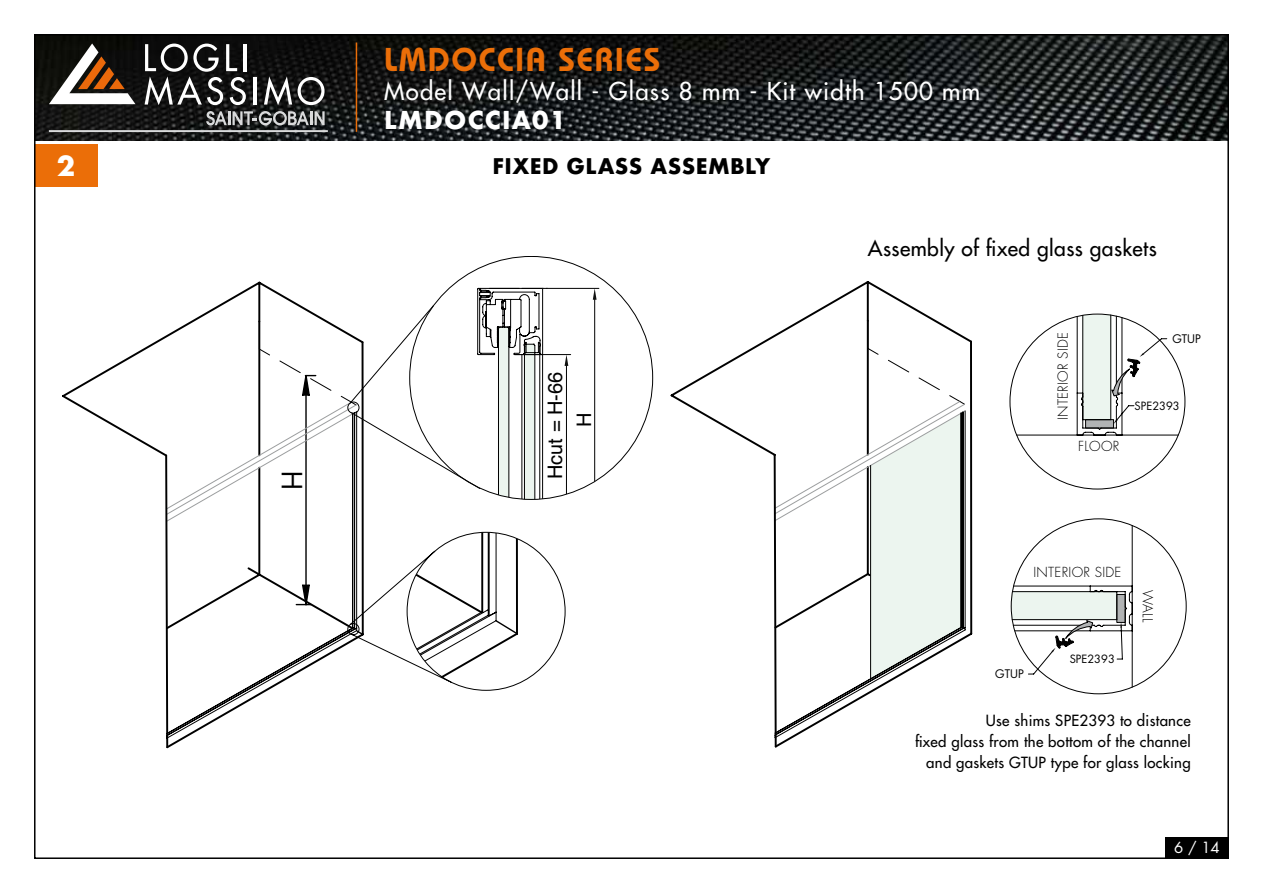
<style>
.page{position:relative;width:1263px;height:893px;background:#fff}
.page>*{position:absolute;margin:0;border:0;box-sizing:border-box;transform-origin:0 0}
.t1{font:600 33px "Bauhaus";letter-spacing:.05em;color:#eb6e08}
.t2{font:700 27px "Futura";color:#fff}
.t3{font:24px "Futura";letter-spacing:.05em;color:#fff}
.t4{font:700 24px "Futura";letter-spacing:.05em;color:#fff}
.t5{font:21px "Futura";letter-spacing:.02em;color:#000}
.t6{font:700 21px "Futura";letter-spacing:.02em;color:#000}
.t7{font:20.1px "Helvetica";color:#000}
.t8{font:15px/21px "Futura";letter-spacing:.02em;color:#000;text-align:right}
.t9{font:15px "Futura";color:#fff}
.t10{font:300 13.5px "Futura";letter-spacing:.02em;color:#000}
.t11{font:11.55px "Futura";color:#000}
.t12{font:11.1px "Futura";color:#000}
</style>
<div class="page">
<img style="left:37px;top:37px;width:1189px;height:103px">
<div style="left:34px;top:145px;width:64px;height:42px;background:#eb6e08"></div>
<div style="left:1165px;top:838px;width:64px;height:21px;background:#000"></div>
<hr style="left:356px;top:43px;width:1px;height:89px;background:#eb6e08">
<svg style="left:49px;top:43px;width:86px;height:61px"></svg>
<hr style="left:254px;top:78px;width:3px;height:27px;background:#fff">
<svg style="left:264px;top:76px;width:28px;height:29px"></svg>
<svg style="left:298px;top:77px;width:27px;height:28px"></svg>
<svg style="left:145px;top:44px;width:101px;height:61px"></svg>
<hr style="left:243px;top:44px;width:4px;height:27px;background:#fff">
<hr style="left:49px;top:130px;width:279px;height:2px;background:#d9dadb">
<svg style="left:206px;top:111px;width:119px;height:14px;background:#717273"></svg>
<svg style="left:62px;top:281px;width:209px;height:175px"></svg>
<svg style="left:449px;top:256px;width:204px;height:224px"></svg>
<svg style="left:670px;top:281px;width:303px;height:467px"></svg>
<svg style="left:774px;top:410px;width:192px;height:329px"></svg>
<svg style="left:1010px;top:525px;width:123px;height:163px"></svg>
<svg style="left:1016px;top:314px;width:163px;height:122px"></svg>
<svg style="left:164px;top:288px;width:435px;height:460px"></svg>
<h2 class="t2" style="left:57px;top:147px;width:20px">2</h2>
<h1 class="t1" style="left:384px;top:40px;width:278px">LMDOCCIA SERIES</h1>
<h3 class="t3" style="left:384px;top:76px;width:598px">Model Wall/Wall - Glass 8 mm - Kit width 1500 mm</h3>
<h3 class="t4" style="left:384px;top:102px;width:183px">LMDOCCIA01</h3>
<h3 class="t6" style="left:493px;top:151px;width:279px">FIXED GLASS ASSEMBLY</h3>
<h3 class="t7" style="left:540px;top:479px;width:109px;rotate:-90deg">Hcut = H-66</h3>
<h3 class="t7" style="left:568px;top:427px;width:16px;rotate:-90deg">H</h3>
<h3 class="t5" style="left:868px;top:235px;width:290px">Assembly of fixed glass gaskets</h3>
<p class="t10" style="left:1055px;top:420px;width:89px;rotate:-90deg">INTERIOR SIDE</p>
<p class="t10" style="left:1078px;top:438px;width:43px">FLOOR</p>
<p class="t11" style="left:1172px;top:331px;width:30px">GTUP</p>
<p class="t12" style="left:1134px;top:398px;width:47px">SPE2393</p>
<p class="t10" style="left:1033px;top:564px;width:89px">INTERIOR SIDE</p>
<p class="t11" style="left:995px;top:666px;width:30px">GTUP</p>
<p class="t12" style="left:1070px;top:652px;width:47px">SPE2393</p>
<p class="t10" style="left:1156px;top:590px;width:33px;rotate:90deg">WALL</p>
<p class="t8" style="left:915px;top:710px;width:277px">Use shims SPE2393 to distance<br>fixed glass from the bottom of the channel and gaskets GTUP type for glass locking</p>
<p class="t9" style="left:1174px;top:838px;width:47px">6 / 14</p>
</div>
